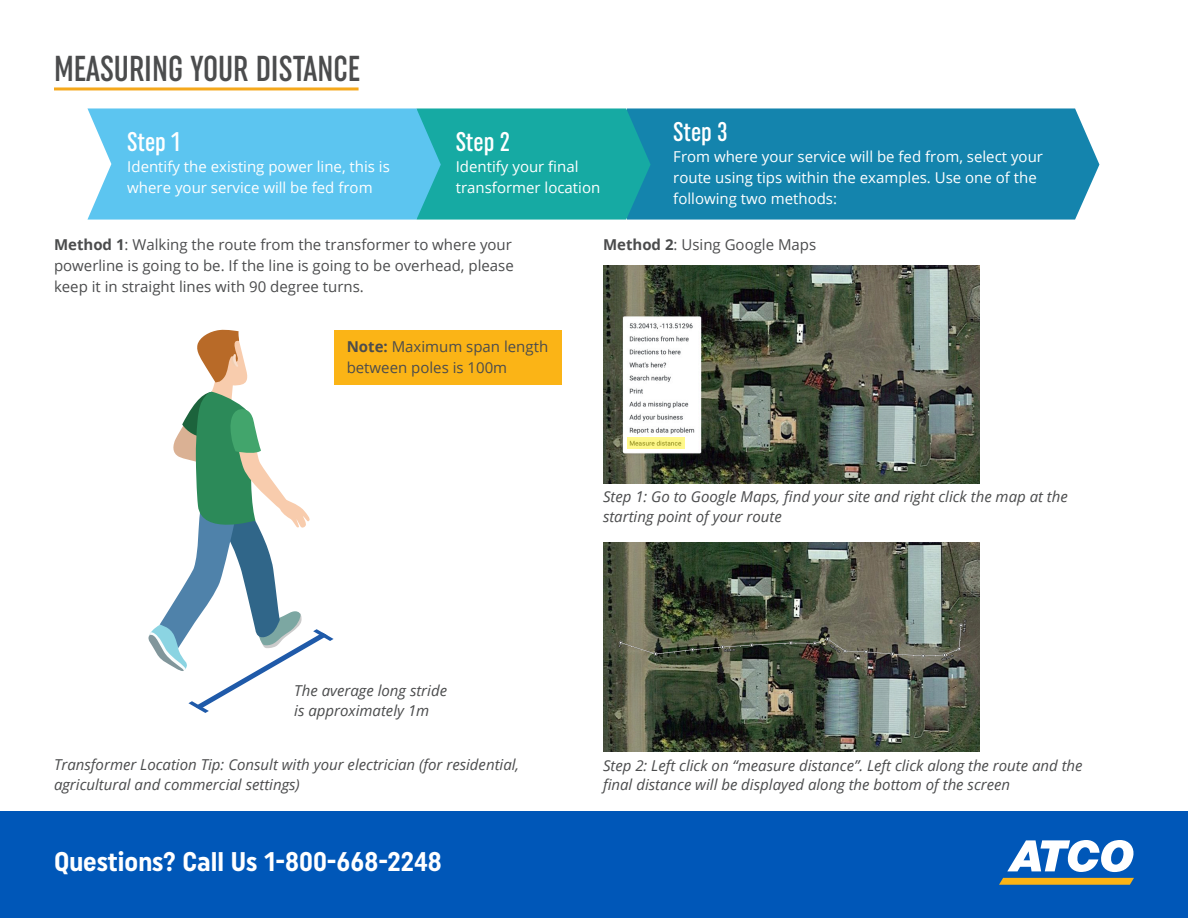
<style>
.page{position:relative;width:1188px;height:918px;background:#fff}
.page>*{position:absolute;margin:0;border:0;box-sizing:border-box;transform-origin:0 0}
.t1{font:500 extra-condensed 36px "Uniform";color:#4b4c4d}
.t2{font:700 condensed 27px "Uniform";color:#fff}
.t3{font:500 extra-condensed 27px "Uniform";letter-spacing:-.005em;color:#fff}
.t4{font:italic 15px/19.5px "Open Sans";color:#4b4c4d}
.t5{font:15px/21px "Open Sans";color:#4b4c4d}
.t6{font:15px/21px "Open Sans";color:#fff}
.s1{font-weight:700}
</style>
<div class="page">
<div style="left:0;top:812px;width:1188px;height:106px;background:#0057b8"></div>
<svg style="left:1007px;top:840px;width:127px;height:32px"></svg>
<svg style="left:999px;top:878px;width:135px;height:7px"></svg>
<div style="left:651px;top:108px;width:448px;height:112px;background:#1484ad"></div>
<div style="left:334px;top:330px;width:228px;height:54px;background:#fbb416"></div>
<svg style="left:87px;top:108px;width:564px;height:112px;background:#45bbd2"></svg>
<hr style="left:54px;top:87px;width:305px;height:3px;background:#f5a81c">
<svg style="left:148px;top:330px;width:186px;height:383px"></svg>
<img style="left:603px;top:266px;width:376px;height:217px">
<img style="left:603px;top:543px;width:376px;height:209px">
<svg style="left:627px;top:437px;width:57px;height:12px"></svg>
<p class="t1" style="left:54px;top:48px;width:308px">MEASURING YOUR DISTANCE</p>
<p class="t3" style="left:673px;top:115px;width:56px">Step 3</p>
<p class="t6" style="left:673px;top:145px;width:371px">From where your service will be fed from, select your route using tips within the examples. Use one of the following two methods:</p>
<p class="t5" style="left:603px;top:233px;width:215px"><span class="s1">Method 2</span>: Using Google Maps</p>
<p class="t3" style="left:127px;top:126px;width:55px">Step 1</p>
<p class="t6" style="left:127px;top:156px;width:264px">Identify the existing power line, this is where your service will be fed from</p>
<p class="t3" style="left:456px;top:126px;width:56px">Step 2</p>
<p class="t6" style="left:456px;top:156px;width:146px">Identify your final transformer location</p>
<p class="t5" style="left:54px;top:233px;width:461px"><span class="s1">Method 1</span>: Walking the route from the transformer to where your powerline is going to be. If the line is going to be overhead, please keep it in straight lines with 90 degree turns.</p>
<p class="t5" style="left:347px;top:335px;width:203px"><span class="s1">Note:</span> Maximum span length between poles is 100m</p>
<p class="t4" style="left:603px;top:487px;width:466px">Step 1: Go to Google Maps, find your site and right click the map at the starting point of your route</p>
<p class="t4" style="left:294px;top:681px;width:154px">The average long stride is approximately 1m</p>
<p class="t4" style="left:54px;top:755px;width:467px">Transformer Location Tip: Consult with your electrician (for residential, agricultural and commercial settings)</p>
<h2 class="t2" style="left:54px;top:846px;width:389px">Questions? Call Us 1-800-668-2248</h2>
<p class="t4" style="left:603px;top:755px;width:481px">Step 2: Left click on “measure distance”. Left click along the route and the final distance will be displayed along the bottom of the screen</p>
</div>
